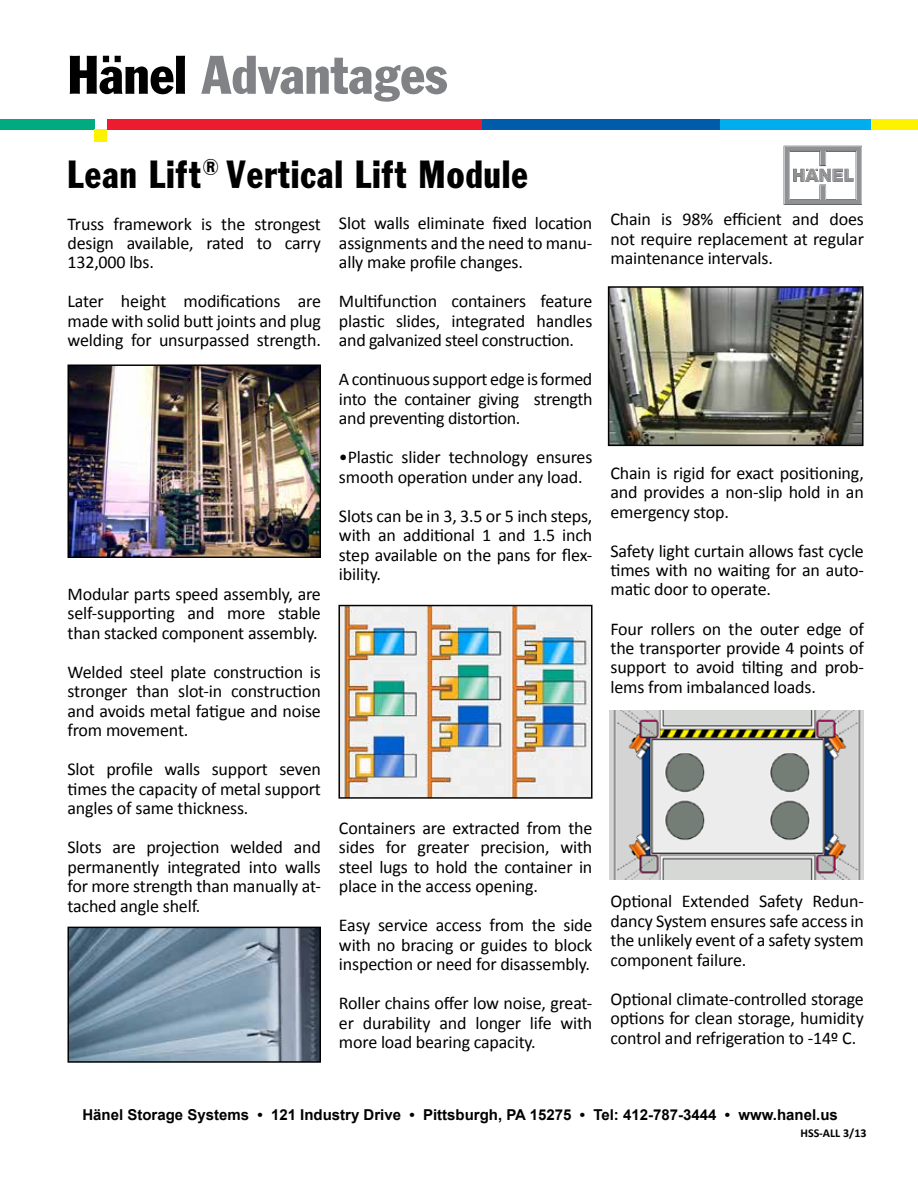
<style>
.page{position:relative;width:918px;height:1188px;background:#fff}
.page>*{position:absolute;margin:0;border:0;box-sizing:border-box;transform-origin:0 0}
.t1{font:54px "Franklin ATF Con BQ";color:#808285}
.t2{font:39px "Franklin ATF Con BQ";letter-spacing:.035em;color:#000;scale:.91 1}
.t3{font:18px/19.5px "Calibri";letter-spacing:-.01em;color:#000;text-align:justify}
.t4{font:700 15px "Arial";color:#000}
.t5{font:700 12px "Calibri";color:#000}
.s1{color:#000}
</style>
<div class="page">
<img style="left:609px;top:711px;width:255px;height:168px">
<img style="left:340px;top:607px;width:250px;height:190px">
<div style="left:338px;top:605px;width:254px;height:194px;border:1px solid #000"></div>
<img style="left:69px;top:367px;width:250px;height:189px">
<div style="left:67px;top:365px;width:254px;height:193px;border:1px solid #000"></div>
<img style="left:71px;top:930px;width:247px;height:130px">
<div style="left:68px;top:927px;width:253px;height:136px;border:2px solid #000"></div>
<img style="left:610px;top:288px;width:252px;height:156px">
<div style="left:608px;top:286px;width:256px;height:160px;border:1px solid #000"></div>
<svg style="left:784px;top:146px;width:78px;height:59px"></svg>
<div style="left:0;top:119px;width:95px;height:10px;background:#00ab7f"></div>
<div style="left:95px;top:129px;width:12px;height:13px;background:#fff200"></div>
<div style="left:107px;top:119px;width:377px;height:10px;background:#ed1b2f"></div>
<div style="left:483px;top:119px;width:242px;height:10px;background:#005baa"></div>
<div style="left:720px;top:119px;width:151px;height:10px;background:#00aeef"></div>
<div style="left:871px;top:119px;width:47px;height:10px;background:#fff200"></div>
<h1 class="t1" style="left:68px;top:43px;width:382px"><span class="s1">Hänel</span> Advantages</h1>
<h2 class="t2" style="left:68px;top:151px;width:507px">Lean Lift<sup>®</sup> Vertical Lift Module</h2>
<p class="t3" style="left:68px;top:214px;width:255px">Truss framework is the strongest design available, rated to carry 132,000 lbs.</p>
<p class="t3" style="left:68px;top:292px;width:255px">Later height modifications are made with solid butt joints and plug welding for unsurpassed strength.</p>
<p class="t3" style="left:68px;top:584px;width:255px">Modular parts speed assembly, are self-supporting and more stable than stacked component assembly.</p>
<p class="t3" style="left:68px;top:662px;width:255px">Welded steel plate construction is stronger than slot-in construction and avoids metal fatigue and noise from movement.</p>
<p class="t3" style="left:68px;top:760px;width:255px">Slot profile walls support seven times the capacity of metal support angles of same thickness.</p>
<p class="t3" style="left:68px;top:838px;width:255px">Slots are projection welded and permanently integrated into walls for more strength than manually at&shy;tached angle shelf.</p>
<p class="t3" style="left:339px;top:214px;width:255px">Slot walls eliminate fixed location assignments and the need to manu&shy;ally make profile changes.</p>
<p class="t3" style="left:339px;top:292px;width:255px">Multifunction containers feature plastic slides, integrated handles and galvanized steel construction.</p>
<p class="t3" style="left:339px;top:370px;width:255px">A continuous support edge is formed into the container giving strength and preventing distortion.</p>
<p class="t3" style="left:339px;top:448px;width:255px">•Plastic slider technology ensures smooth operation under any load.</p>
<p class="t3" style="left:339px;top:506px;width:255px">Slots can be in 3, 3.5 or 5 inch steps, with an additional 1 and 1.5 inch step available on the pans for flex&shy;ibility.</p>
<p class="t3" style="left:339px;top:818px;width:255px">Containers are extracted from the sides for greater precision, with steel lugs to hold the container in place in the access opening.</p>
<p class="t3" style="left:339px;top:916px;width:255px">Easy service access from the side with no bracing or guides to block inspection or need for disassembly.</p>
<p class="t3" style="left:339px;top:994px;width:255px">Roller chains offer low noise, great&shy;er durability and longer life with more load bearing capacity.</p>
<p class="t3" style="left:610px;top:209px;width:255px">Chain is 98% efficient and does not require replacement at regular maintenance intervals.</p>
<p class="t3" style="left:610px;top:463px;width:255px">Chain is rigid for exact positioning, and provides a non-slip hold in an emergency stop.</p>
<p class="t3" style="left:610px;top:541px;width:255px">Safety light curtain allows fast cycle times with no waiting for an auto&shy;matic door to operate.</p>
<p class="t3" style="left:610px;top:619px;width:255px">Four rollers on the outer edge of the transporter provide 4 points of support to avoid tilting and prob&shy;lems from imbalanced loads.</p>
<p class="t3" style="left:610px;top:892px;width:255px">Optional Extended Safety Redun&shy;dancy System ensures safe access in the unlikely event of a safety system component failure.</p>
<p class="t3" style="left:610px;top:989px;width:255px">Optional climate-controlled storage options for clean storage, humidity control and refrigeration to -14º C.</p>
<p class="t4" style="left:82px;top:1105px;width:757px">Hänel Storage Systems • 121 Industry Drive • Pittsburgh, PA 15275 • Tel: 412-787-3444 • www.hanel.us</p>
<p class="t5" style="left:800px;top:1125px;width:68px">HSS-ALL 3/13</p>
</div>
